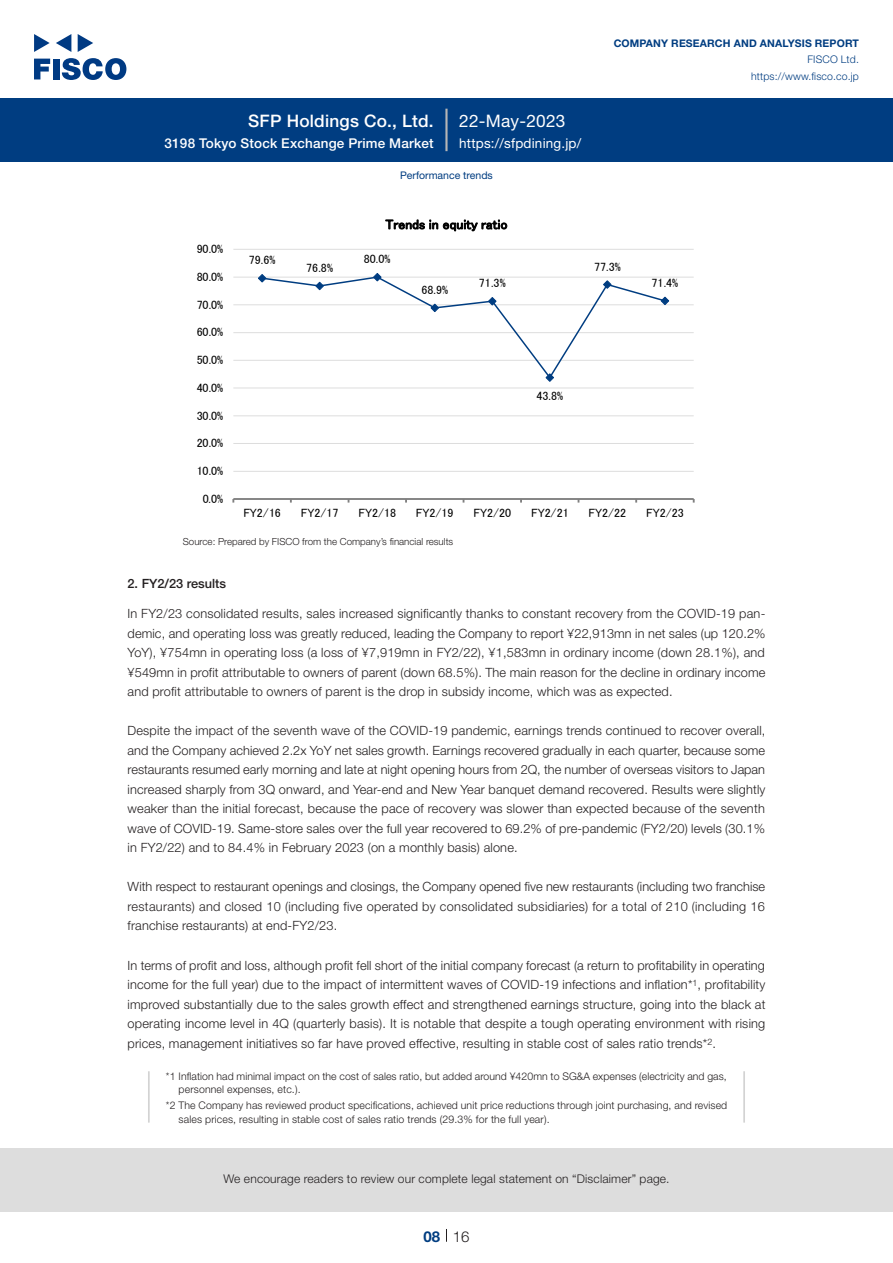
<style>
.page{position:relative;width:893px;height:1263px;background:#fff}
.page>*{position:absolute;margin:0;border:0;box-sizing:border-box;transform-origin:0 0}
.t1{font:500 17.25px "Helvetica Neue LT Std";letter-spacing:.015em;color:#fff}
.t2{font:17.25px "Helvetica Neue LT Std";letter-spacing:.015em;color:#fff}
.t3{font:300 15px "Helvetica Neue LT Std";color:#231f20}
.t4{font:700 15px "Helvetica Neue LT Std";color:#003d81}
.t5{font:500 13.5px "Helvetica Neue LT Std";letter-spacing:.015em;color:#fff}
.t6{font:13.5px "Helvetica Neue LT Std";letter-spacing:.015em;color:#fff}
.t7{font:13.5px "MS P Gothic";letter-spacing:.01em;color:#000}
.t8{font:300 12.75px/19.5px "Helvetica Neue LT Std";letter-spacing:.015em;color:#231f20;text-align:justify}
.t9{font:500 12.75px "Helvetica Neue LT Std";color:#231f20}
.t10{font:12px "MS P Gothic";letter-spacing:-.005em;color:#000}
.t11{font:300 12px "Helvetica Neue LT Std";letter-spacing:.015em;color:#231f20}
.t12{font:300 10.5px/13.5px "Helvetica Neue LT Std";letter-spacing:.01em;color:#231f20}
.t13{font:700 10.5px "Helvetica Neue LT Std";letter-spacing:.015em;color:#003d81}
.t14{font:300 10.5px/16.5px "Helvetica Neue LT Std";letter-spacing:.015em;color:#003d81;text-align:right}
.t15{font:10.5px "Helvetica Neue LT Std";color:#003d81}
.t16{font:300 9.75px "Helvetica Neue LT Std";color:#231f20}
.t17{font:300 8.85px "Helvetica Neue LT Std";color:#231f20}
.s1{font-size:12.75px}
</style>
<div class="page">
<div style="left:0;top:1148px;width:893px;height:64px;background:#ddd"></div>
<svg style="left:34px;top:59px;width:16px;height:20px"></svg>
<div style="left:53px;top:59px;width:6px;height:20px;background:#003a83"></div>
<svg style="left:62px;top:58px;width:64px;height:22px"></svg>
<svg style="left:34px;top:34px;width:16px;height:18px"></svg>
<svg style="left:78px;top:34px;width:15px;height:18px"></svg>
<svg style="left:56px;top:34px;width:15px;height:18px"></svg>
<div style="left:0;top:98px;width:893px;height:64px;background:#003d81"></div>
<hr style="left:445px;top:109px;width:3px;height:42px;background:#b5b5b6">
<svg style="left:446px;top:1229px;width:1px;height:13px"></svg>
<hr style="left:233px;top:471px;width:461px;height:1px;background:#ddd">
<hr style="left:233px;top:443px;width:461px;height:1px;background:#ddd">
<hr style="left:233px;top:415px;width:461px;height:1px;background:#ddd">
<hr style="left:233px;top:388px;width:461px;height:1px;background:#ddd">
<hr style="left:233px;top:360px;width:461px;height:1px;background:#ddd">
<hr style="left:233px;top:332px;width:461px;height:1px;background:#ddd">
<hr style="left:233px;top:304px;width:461px;height:1px;background:#ddd">
<hr style="left:233px;top:277px;width:461px;height:1px;background:#ddd">
<hr style="left:233px;top:249px;width:461px;height:1px;background:#ddd">
<hr style="left:233px;top:498px;width:461px;height:2px;background:#808080">
<svg style="left:257px;top:273px;width:413px;height:109px"></svg>
<hr style="left:148px;top:1071px;width:2px;height:51px;background:#d3d3d3">
<hr style="left:743px;top:1071px;width:2px;height:51px;background:#d3d3d3">
<h1 class="t1" style="left:248px;top:110px;width:187px">SFP Holdings Co., Ltd.</h1>
<p class="t5" style="left:165px;top:135px;width:271px">3198 Tokyo Stock Exchange Prime Market</p>
<h1 class="t2" style="left:459px;top:110px;width:108px">22-May-2023</h1>
<p class="t6" style="left:459px;top:135px;width:124px">https://sfpdining j p. /</p>
<p class="t15" style="left:400px;top:169px;width:94px">Performance trends</p>
<p class="t13" style="left:614px;top:37px;width:247px">COMPANY RESEARCH AND ANALYSIS REPORT</p>
<p class="t14" style="left:751px;top:51px;width:109px">FISCO Ltd. https://www.fisco.co j p.</p>
<p class="t10" style="left:197px;top:243px;width:28px">90.0%</p>
<p class="t10" style="left:197px;top:271px;width:28px">80.0%</p>
<p class="t10" style="left:197px;top:298px;width:28px">70.0%</p>
<p class="t10" style="left:197px;top:326px;width:28px">60.0%</p>
<p class="t10" style="left:197px;top:354px;width:28px">50.0%</p>
<p class="t10" style="left:197px;top:382px;width:28px">40.0%</p>
<p class="t10" style="left:197px;top:409px;width:28px">30.0%</p>
<p class="t10" style="left:197px;top:437px;width:28px">20.0%</p>
<p class="t10" style="left:197px;top:465px;width:28px">10.0%</p>
<p class="t10" style="left:203px;top:493px;width:22px">0.0%</p>
<p class="t7" style="left:385px;top:217px;width:123px">Trends in equity ratio</p>
<p class="t10" style="left:249px;top:254px;width:28px">79.6%</p>
<p class="t10" style="left:364px;top:253px;width:28px">80.0%</p>
<p class="t10" style="left:306px;top:262px;width:28px">76.8%</p>
<p class="t10" style="left:421px;top:284px;width:28px">68.9%</p>
<p class="t10" style="left:479px;top:277px;width:28px">71.3%</p>
<p class="t10" style="left:243px;top:506px;width:39px">FY2/16</p>
<p class="t10" style="left:301px;top:506px;width:39px">FY2/17</p>
<p class="t10" style="left:358px;top:506px;width:39px">FY2/18</p>
<p class="t10" style="left:416px;top:506px;width:39px">FY2/19</p>
<p class="t10" style="left:474px;top:506px;width:39px">FY2/20</p>
<p class="t16" style="left:183px;top:536px;width:272px">Source: Prepared by FISCO from the Company s’ financial results</p>
<p class="t9" style="left:128px;top:576px;width:100px">2. FY2/23 results</p>
<p class="t10" style="left:536px;top:390px;width:28px">43.8%</p>
<p class="t10" style="left:531px;top:506px;width:39px">FY2/21</p>
<p class="t10" style="left:594px;top:260px;width:28px">77.3%</p>
<p class="t10" style="left:651px;top:277px;width:28px">71.4%</p>
<p class="t10" style="left:589px;top:506px;width:39px">FY2/22</p>
<p class="t10" style="left:646px;top:506px;width:39px">FY2/23</p>
<p class="t8" style="left:128px;top:604px;width:639px">In FY2/23 consolidated results, sales increased significantly thanks to constant recovery from the COVID-19 pan-</p>
<p class="t8" style="left:128px;top:643px;width:639px">YoY ,) ¥754mn in operating loss a( loss of ¥7,919mn in FY2/22 ,) ¥1,583mn in ordinary income (down 28.1% ,) and ¥549mn in profit attributable to owners of parent (down 68.5% .) The main reason for the decline in ordinary income and profit attributable to owners of parent is the drop in subsidy income, which was as expected.</p>
<p class="t8" style="left:128px;top:721px;width:639px">Despite the impact of the seventh wave of the COVID-19 pandemic, earnings trends continued to recover overall, and the Company achieved 2.2x YoY net sales growth. Earnings recovered gradually in each quarter, because some restaurants resumed early morning and late at night opening hours from Q2 , the number of overseas visitors to Japan increased sharply from Q3 onward, and Year-end and New Year banquet demand recovered. Results were slightly weaker than the initial forecast, because the pace of recovery was slower than expected because of the seventh wave of COVID-19. Same-store sales over the full year recovered to 69.2% of pre-pandemic (FY2/20) levels )30.1% in FY2/22) and to 84.4% in February 2023 (on a monthly basis) alone.</p>
<p class="t8" style="left:128px;top:877px;width:639px">With respect to restaurant openings and closings, the Company opened five new restaurants (including two franchise restaurants) and closed 10 (including five operated by consolidated subsidiaries) for a total of 210 (including 16 franchise restaurants) at end-FY2/23.</p>
<p class="t8" style="left:128px;top:955px;width:639px;text-align:right">In terms of profit and loss, although profit fell short of the initial company forecast a( return to profitability in operating profitability</p>
<p class="t8" style="left:128px;top:623px;width:639px">demic, and operating loss was greatly reduced, leading the Company to report ¥22,913mn in net sales (up 120.2%</p>
<p class="t8" style="left:128px;top:974px;width:639px;text-align:left">income for the full year) due to the impact of intermittent waves of COVID-19 infections and inflation*<br>improved substantially due to the sales growth effect and strengthened earnings structure, going into the black at operating income level in Q4 (quarterly basis isIt.) notable that despite a tough operating environment with rising</p>
<p class="t17" style="left:707px;top:1036px;width:10px">2<span class="s1">.</span></p>
<p class="t17" style="left:692px;top:977px;width:10px">1<span class="s1">,</span></p>
<p class="t8" style="left:128px;top:1033px;width:581px">prices, management initiatives so far have proved effective, resulting in stable cost of sales ratio trends*</p>
<p class="t12" style="left:179px;top:1069px;width:550px;text-indent:-13px">1* Inflation had minimal impact on the cost of sales ratio, but added around ¥420mn to SG&amp;A expenses (electricity and gas, personnel expenses, etc .(.</p>
<p class="t12" style="left:179px;top:1098px;width:550px;text-indent:-13px">2* The Company has reviewed product specifications, achieved unit price reductions through joint purchasing, and revised sales prices, resulting in stable cost of sales ratio trends (29.3% for the full year .(</p>
<p class="t11" style="left:223px;top:1171px;width:448px">We encourage readers to review our complete legal statement on “Disclaimer” page.</p>
<p class="t4" style="left:423px;top:1227px;width:18px">08</p>
<p class="t3" style="left:453px;top:1227px;width:18px">16</p>
</div>
